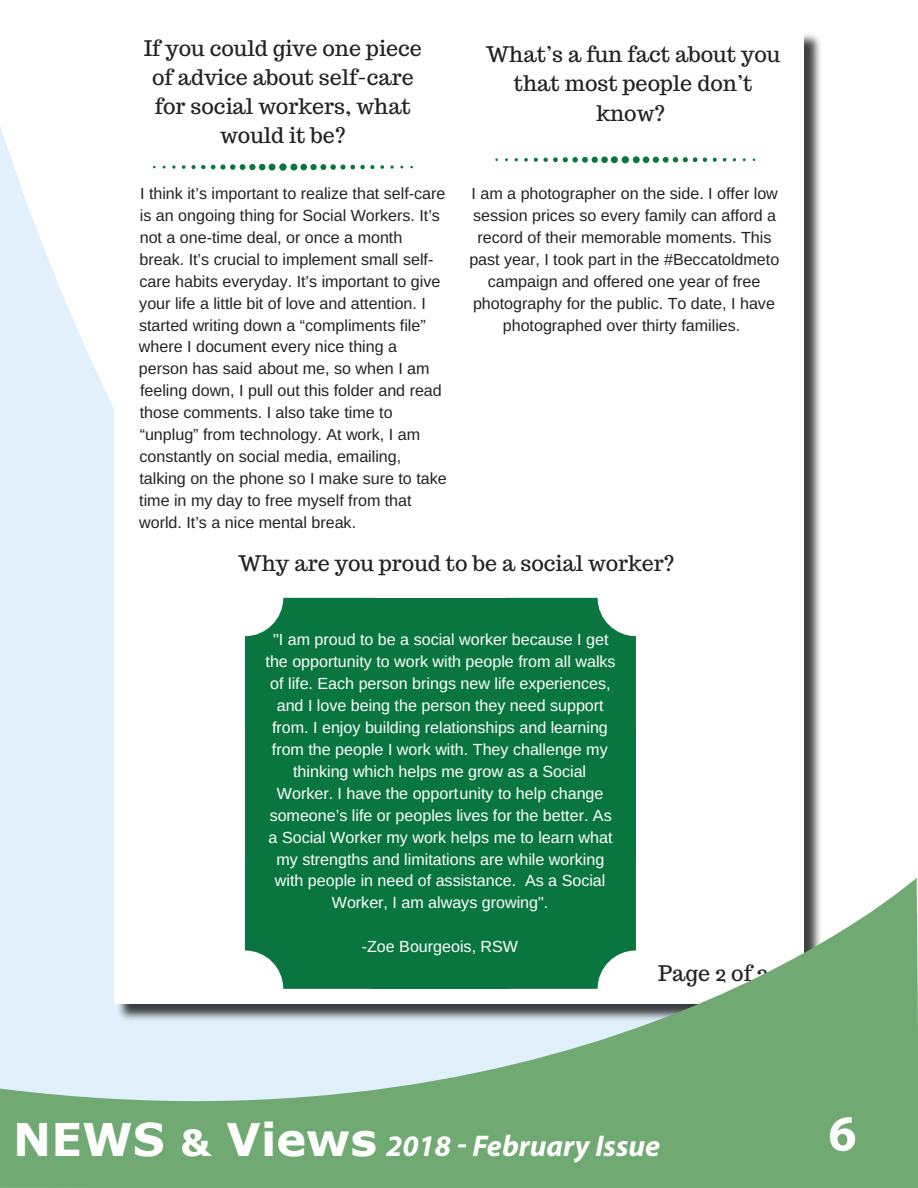
<style>
.page{position:relative;width:918px;height:1188px;background:#fff}
.page>*{position:absolute;margin:0;border:0;box-sizing:border-box;transform-origin:0 0}
.t1{font:700 51px "Myriad Pro";color:#fff}
.t2{font:700 48px "Verdana";color:#fff}
.t3{font:italic 700 30px "Myriad Pro";color:#fff}
.t4{font:21.45px/29.2px "Trocchi";color:#222;text-align:center}
.t5{font:16.05px/21.9px "Arimo";color:#222;text-align:center}
.t6{font:16.05px/21.9px "Arimo";color:#fff;text-align:center}
.s1{font-family:"Verdana";font-style:normal;font-size:45px}
.s2{font-family:"Verdana";font-style:normal;font-size:36px}
</style>
<div class="page">
<svg style="left:0;top:126px;width:114px;height:752px;fill:#e1f0fb"></svg>
<div style="left:116px;top:32px;width:706px;height:990px;background:#000;opacity:.75"></div>
<div style="left:114px;top:30px;width:690px;height:973px;background:#fff"></div>
<div style="left:279px;top:163px;width:8px;height:8px;background:#097640;border-radius:50%"></div>
<div style="left:290px;top:164px;width:7px;height:7px;background:#097640;border-radius:50%"></div>
<div style="left:300px;top:164px;width:7px;height:6px;background:#097640;border-radius:50%"></div>
<svg style="left:310px;top:164px;width:64px;height:6px"></svg>
<svg style="left:380px;top:165px;width:4px;height:4px"></svg>
<svg style="left:390px;top:165px;width:4px;height:4px"></svg>
<div style="left:269px;top:164px;width:7px;height:7px;background:#097640;border-radius:50%"></div>
<div style="left:259px;top:164px;width:7px;height:6px;background:#097640;border-radius:50%"></div>
<svg style="left:192px;top:164px;width:64px;height:6px"></svg>
<svg style="left:182px;top:165px;width:4px;height:4px"></svg>
<svg style="left:172px;top:165px;width:4px;height:4px"></svg>
<div style="left:622px;top:156px;width:7px;height:7px;background:#097640;border-radius:50%"></div>
<div style="left:633px;top:156px;width:7px;height:7px;background:#097640;border-radius:50%"></div>
<div style="left:643px;top:156px;width:6px;height:7px;background:#097640;border-radius:50%"></div>
<svg style="left:653px;top:157px;width:54px;height:6px"></svg>
<svg style="left:713px;top:158px;width:4px;height:4px"></svg>
<svg style="left:723px;top:158px;width:3px;height:4px"></svg>
<div style="left:611px;top:156px;width:7px;height:7px;background:#097640;border-radius:50%"></div>
<div style="left:601px;top:156px;width:7px;height:7px;background:#097640;border-radius:50%"></div>
<svg style="left:534px;top:157px;width:64px;height:6px"></svg>
<svg style="left:524px;top:158px;width:4px;height:4px"></svg>
<svg style="left:245px;top:598px;width:126px;height:126px;background:#1b804e"></svg>
<div style="left:371px;top:598px;width:138px;height:131px;background:#097640"></div>
<svg style="left:509px;top:598px;width:127px;height:126px;background:#1a7f4d"></svg>
<div style="left:245px;top:724px;width:131px;height:138px;background:#097640"></div>
<div style="left:371px;top:724px;width:138px;height:138px;background:#097640"></div>
<div style="left:505px;top:724px;width:131px;height:138px;background:#097640"></div>
<div style="left:245px;top:862px;width:126px;height:16px;background:#097640"></div>
<div style="left:371px;top:858px;width:138px;height:131px;background:#097640"></div>
<div style="left:509px;top:862px;width:127px;height:16px;background:#097640"></div>
<svg style="left:0;top:878px;width:918px;height:310px;fill:#70a972"></svg>
<h3 class="t4" style="left:144px;top:33px;width:279px">If you could give one piece of advice about self-care for social workers, what would it be?</h3>
<h3 class="t4" style="left:486px;top:39px;width:296px">What’s a fun fact about you that most people don’t know?</h3>
<p class="t5" style="left:139px;top:183px;width:309px;text-align:left">I think it’s important to realize that self-care is an ongoing thing for Social Workers. It’s not a one-time deal, or once a month break. It’s crucial to implement small self&shy;care habits everyday. It’s important to give your life a little bit of love and attention. I started writing down a “compliments file” where I document every nice thing a person has said about me, so when I am feeling down, I pull out this folder and read those comments. I also take time to “unplug” from technology. At work, I am constantly on social media, emailing, talking on the phone so I make sure to take time in my day to free myself from that world. It’s a nice mental break.</p>
<h3 class="t4" style="left:238px;top:549px;width:438px">Why are you proud to be a social worker?</h3>
<p class="t5" style="left:469px;top:183px;width:311px">I am a photographer on the side. I offer low session prices so every family can afford a record of their memorable moments. This past year, I took part in the #Beccatoldmeto campaign and offered one year of free photography for the public. To date, I have photographed over thirty families.</p>
<p class="t6" style="left:266px;top:629px;width:352px">"I am proud to be a social worker because I get the opportunity to work with people from all walks of life. Each person brings new life experiences, and I love being the person they need support from. I enjoy building relationships and learning from the people I work with. They challenge my thinking which helps me grow as a Social Worker. I have the opportunity to help change someone’s life or peoples lives for the better. As a Social Worker my work helps me to learn what my strengths and limitations are while working with people in need of assistance. As a Social Worker, I am always growing".</p>
<p class="t6" style="left:362px;top:936px;width:158px">-Zoe Bourgeois, RSW</p>
<h3 class="t4" style="left:658px;top:959px;width:111px">Page 2 of 2</h3>
<h3 class="t3" style="left:13px;top:1126px;width:649px"><span class="s1">NEWS</span> <span class="s2">&amp;</span> <span class="s1">Views</span> 2018 - February Issue</h3>
<h1 class="t1" style="left:828px;top:1100px;width:30px">6</h1>
<h2 class="t2" style="left:827px;top:1104px;width:36px">3</h2>
<h3 class="t3" style="left:435px;top:1126px;width:192px">6 March Issue</h3>
</div>
